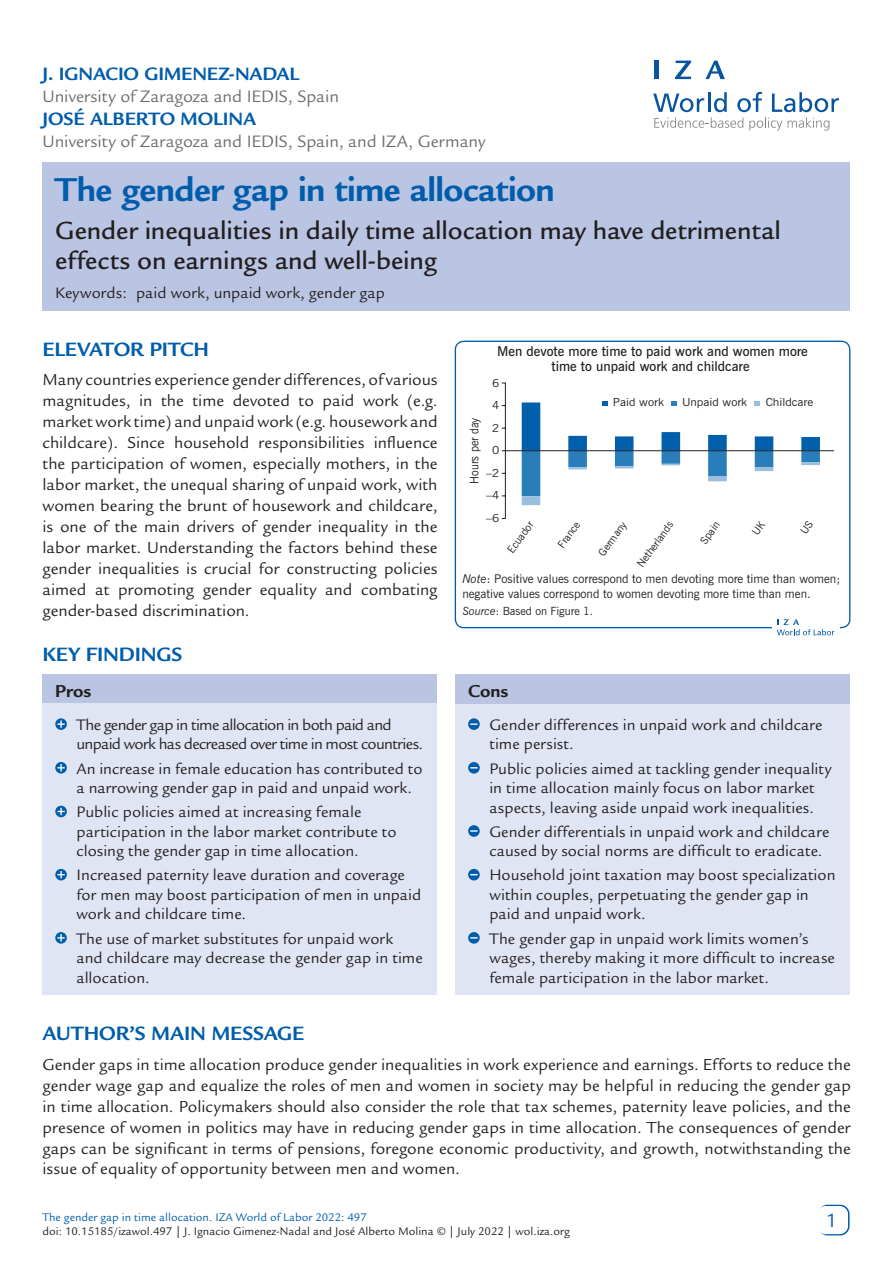
<style>
.page{position:relative;width:893px;height:1263px;background:#fff}
.page>*{position:absolute;margin:0;border:0;box-sizing:border-box;transform-origin:0 0}
.Cover__Title{font:700 36px "Legacy Sans";letter-spacing:-.015em;color:#015dab}
.Cover__Subtitle{font:500 27px/30px "Legacy Sans";color:#231f20}
.Main__A_Level_Headin{font:700 21px "Legacy Sans";letter-spacing:-.01em;color:#015dab}
.t1{font:21px "Legacy Sans";color:#015dab}
.Cover__AuthorName{font:700 19.5px "Legacy Sans";letter-spacing:-.01em;color:#015dab}
.Cover__Pro_Con_Heade{font:700 18.75px "Legacy Sans";letter-spacing:-.005em;color:#231f20}
.Cover__Affiliation{font:18px "Legacy Sans";color:#6c6d70}
.Main__Bodytext{font:17.25px/21px "Legacy Sans";color:#231f20;text-align:justify}
.Cover__Pro_Con_Bulle{font:16.5px/19.5px "Legacy Sans";color:#231f20}
.Cover__Pro_Con_Bulle-2{font:16.5px/19.5px "Legacy Sans";letter-spacing:-.04em;color:#231f20}
.Keywords{font:16.5px "Legacy Sans";letter-spacing:.005em;color:#231f20}
.t2{font:600 13.5px/15px "News Gothic BT";color:#231f20;text-align:center}
.t3{font:12px/14.5px "Legacy Sans";color:#231f20}
.t4{font:12px/14.4px "News Gothic BT";color:#231f20}
.t5{font:12px "News Gothic BT";color:#231f20;scale:.92 1}
.t6{font:11.25px "News Gothic BT";color:#231f20}
.t7{font:11.1px "News Gothic BT";color:#231f20;scale:1.08 1}
.t8{font:10.5px "News Gothic BT";color:#231f20}
.s1{font-style:italic}
.s2{color:#015dab}
.s3{font-family:"Legacy Sans Std"}
</style>
<div class="page">
<div style="left:43px;top:162px;width:807px;height:148px;background:#b9c5e3"></div>
<div style="left:818px;top:1205px;width:31px;height:30px;border:2px solid #015dab;border-radius:9px"></div>
<div style="left:817px;top:1206px;width:30px;height:28px;background:#fff;border-radius:9px"></div>
<svg style="left:653px;top:92px;width:186px;height:39px"></svg>
<hr style="left:654px;top:61px;width:4px;height:18px;background:#0854a0">
<svg style="left:675px;top:61px;width:16px;height:18px"></svg>
<svg style="left:705px;top:61px;width:20px;height:18px"></svg>
<div style="left:455px;top:675px;width:395px;height:320px;background:#e0e5f3"></div>
<div style="left:455px;top:675px;width:395px;height:29px;background:#b9c5e3"></div>
<div style="left:468px;top:718px;width:12px;height:12px;background:#015dab;border-radius:50%"></div>
<svg style="left:470px;top:723px;width:8px;height:2px"></svg>
<svg style="left:468px;top:762px;width:12px;height:12px"></svg>
<div style="left:468px;top:825px;width:12px;height:12px;background:#015dab;border-radius:50%"></div>
<svg style="left:470px;top:830px;width:8px;height:2px"></svg>
<svg style="left:468px;top:869px;width:12px;height:11px"></svg>
<svg style="left:468px;top:932px;width:12px;height:12px"></svg>
<div style="left:43px;top:675px;width:394px;height:320px;background:#e0e5f3"></div>
<div style="left:43px;top:675px;width:394px;height:28px;background:#b9c5e3"></div>
<svg style="left:55px;top:718px;width:12px;height:12px"></svg>
<svg style="left:57px;top:720px;width:8px;height:8px"></svg>
<svg style="left:55px;top:762px;width:12px;height:11px"></svg>
<svg style="left:57px;top:764px;width:8px;height:7px"></svg>
<svg style="left:55px;top:806px;width:12px;height:11px"></svg>
<svg style="left:57px;top:808px;width:8px;height:7px"></svg>
<svg style="left:55px;top:869px;width:12px;height:11px"></svg>
<svg style="left:57px;top:871px;width:8px;height:7px"></svg>
<svg style="left:55px;top:932px;width:12px;height:12px"></svg>
<svg style="left:57px;top:934px;width:8px;height:7px"></svg>
<svg style="left:455px;top:341px;width:395px;height:288px"></svg>
<div style="left:772px;top:614px;width:67px;height:27px;background:#fff"></div>
<svg style="left:777px;top:619px;width:57px;height:16px"></svg>
<hr style="left:505px;top:450px;width:329px;height:1px;background:#231f20">
<svg style="left:522px;top:401px;width:298px;height:104px"></svg>
<hr style="left:505px;top:383px;width:1px;height:135px;background:#231f20">
<svg style="left:752px;top:520px;width:13px;height:15px"></svg>
<svg style="left:800px;top:520px;width:13px;height:15px"></svg>
<p class="Cover__AuthorName" style="left:43px;top:63px;width:258px">J. IGNACIO GIMENEZ-NADAL</p>
<p class="Cover__Affiliation" style="left:43px;top:86px;width:298px">University of Zaragoza and IEDIS, Spain</p>
<p class="Cover__AuthorName" style="left:43px;top:108px;width:215px">JOSÉ ALBERTO MOLINA</p>
<p class="Cover__Affiliation" style="left:43px;top:131px;width:444px">University of Zaragoza and IEDIS, Spain, and IZA, Germany</p>
<p class="Cover__Title" style="left:55px;top:169px;width:501px">The gender gap in time allocation</p>
<p class="Cover__Subtitle" style="left:55px;top:216px;width:727px">Gender inequalities in daily time allocation may have detrimental effects on earnings and well-being</p>
<p class="Keywords" style="left:55px;top:283px;width:331px">Keywords: paid work, unpaid work, gender gap</p>
<p class="Main__A_Level_Headin" style="left:43px;top:337px;width:168px">ELEVATOR PITCH</p>
<p class="Main__Bodytext" style="left:43px;top:370px;width:397px">Many countries experience gender differences, of various magnitudes, in the time devoted to paid work (e.g. market work time) and unpaid work (e.g. housework and childcare). Since household responsibilities influence the participation of women, especially mothers, in the labor market, the unequal sharing of unpaid work, with women bearing the brunt of housework and childcare, is one of the main drivers of gender inequality in the labor market. Understanding the factors behind these gender inequalities is crucial for constructing policies aimed at promoting gender equality and combating gender-based discrimination.</p>
<p class="Main__A_Level_Headin" style="left:43px;top:642px;width:141px">KEY FINDINGS</p>
<p class="Cover__Pro_Con_Heade" style="left:55px;top:680px;width:38px">Pros</p>
<p class="Cover__Pro_Con_Bulle-2" style="left:77px;top:715px;width:348px">The gender gap in time allocation in both paid and unpaid work has decreased over time in most countries.</p>
<p class="Cover__Pro_Con_Bulle" style="left:77px;top:759px;width:347px">An increase in female education has contributed to a narrowing gender gap in paid and unpaid work.</p>
<p class="Cover__Pro_Con_Bulle" style="left:77px;top:802px;width:322px">Public policies aimed at increasing female participation in the labor market contribute to closing the gender gap in time allocation.</p>
<p class="Cover__Pro_Con_Bulle" style="left:77px;top:866px;width:346px">Increased paternity leave duration and coverage for men may boost participation of men in unpaid work and childcare time.</p>
<p class="Cover__Pro_Con_Bulle" style="left:77px;top:929px;width:348px">The use of market substitutes for unpaid work and childcare may decrease the gender gap in time allocation.</p>
<p class="t2" style="left:497px;top:343px;width:312px">Men devote more time to paid work and women more time to unpaid work and childcare</p>
<p class="t7" style="left:492px;top:376px;width:8px">6</p>
<p class="t7" style="left:492px;top:399px;width:8px">4</p>
<p class="t5" style="left:467px;top:484px;width:73px;rotate:-90deg">Hours per day</p>
<p class="t7" style="left:492px;top:421px;width:8px">2</p>
<p class="t7" style="left:492px;top:444px;width:8px">0</p>
<p class="t7" style="left:486px;top:466px;width:14px">–2</p>
<p class="t7" style="left:486px;top:489px;width:14px">–4</p>
<p class="t7" style="left:486px;top:511px;width:14px">–6</p>
<p class="t7" style="left:613px;top:396px;width:49px">Paid work</p>
<p class="t7" style="left:682px;top:396px;width:62px">Unpaid work</p>
<p class="t7" style="left:766px;top:396px;width:46px">Childcare</p>
<p class="t8" style="left:505px;top:548px;width:38px;rotate:-54deg">Ecuador</p>
<p class="t8" style="left:555px;top:543px;width:31px;rotate:-54deg">France</p>
<p class="t8" style="left:596px;top:551px;width:41px;rotate:-54deg">Germany</p>
<p class="t8" style="left:634px;top:562px;width:55px;rotate:-54deg">Netherlands</p>
<p class="t8" style="left:698px;top:539px;width:27px;rotate:-54deg">Spain</p>
<p class="t4" style="left:462px;top:572px;width:379px"><span class="s1">Note</span>: Positive values correspond to men devoting more time than women; negative values correspond to women devoting more time than men.</p>
<p class="t6" style="left:462px;top:604px;width:132px"><span class="s1">Source</span>: Based on Figure 1.</p>
<p class="Cover__Pro_Con_Heade" style="left:468px;top:680px;width:42px">Cons</p>
<p class="Cover__Pro_Con_Bulle" style="left:489px;top:715px;width:335px">Gender differences in unpaid work and childcare time persist.</p>
<p class="Cover__Pro_Con_Bulle" style="left:489px;top:759px;width:344px">Public policies aimed at tackling gender inequality in time allocation mainly focus on labor market aspects, leaving aside unpaid work inequalities.</p>
<p class="Cover__Pro_Con_Bulle" style="left:489px;top:822px;width:341px">Gender differentials in unpaid work and childcare caused by social norms are difficult to eradicate.</p>
<p class="Cover__Pro_Con_Bulle" style="left:489px;top:866px;width:348px">Household joint taxation may boost specialization within couples, perpetuating the gender gap in paid and unpaid work.</p>
<p class="Cover__Pro_Con_Bulle" style="left:489px;top:929px;width:347px">The gender gap in unpaid work limits women’s wages, thereby making it more difficult to increase female participation in the labor market.</p>
<p class="Main__A_Level_Headin" style="left:43px;top:1021px;width:263px">AUTHOR’S MAIN MESSAGE</p>
<p class="Main__Bodytext" style="left:43px;top:1054px;width:810px">Gender gaps in time allocation produce gender inequalities in work experience and earnings. Efforts to reduce the gender wage gap and equalize the roles of men and women in society may be helpful in reducing the gender gap in time allocation. Policymakers should also consider the role that tax schemes, paternity leave policies, and the presence of women in politics may have in reducing gender gaps in time allocation. The consequences of gender gaps can be significant in terms of pensions, foregone economic productivity, and growth, notwithstanding the issue of equality of opportunity between men and women.</p>
<p class="t3" style="left:43px;top:1209px;width:529px"><span class="s2">The gender gap in time allocation. IZA World of Labor 2022: 497<br></span>doi: 10.15185/izawol.497 | J. Ignacio Gimenez-Nadal and José Alberto Molina © | <span class="s3">July</span> 2022 | wol.iza.org</p>
<p class="t1" style="left:828px;top:1208px;width:13px">1</p>
</div>
